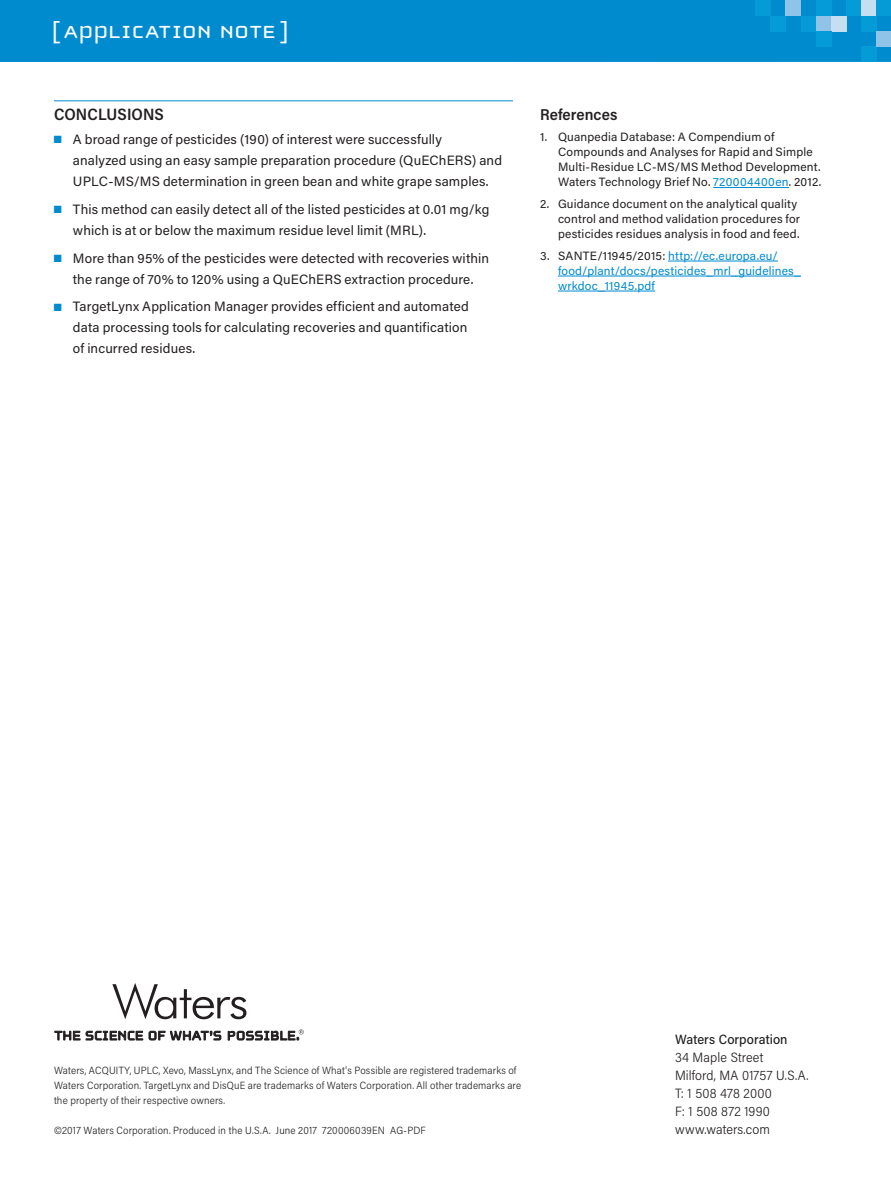
<style>
.page{position:relative;width:891px;height:1188px;background:#fff}
.page>*{position:absolute;margin:0;border:0;box-sizing:border-box;transform-origin:0 0}
.t1{font:25.5px "Cholla Unicase";letter-spacing:.01em;color:#fff;scale:1.1 1}
.t2{font:600 16.5px "Acumin Pro Semi Cond";letter-spacing:.005em;color:#231f20}
.t3{font:600 15.75px "Acumin Pro Semi Cond";letter-spacing:.005em;color:#231f20}
.t4{font:13.5px/21px "Acumin Pro";letter-spacing:.01em;color:#231f20}
.t5{font:300 13.5px/18px "Acumin Pro Semi Cond";letter-spacing:.01em;color:#231f20}
.t6{font:500 13.5px "Acumin Pro Semi Cond";letter-spacing:.005em;color:#231f20}
.t7{font:12px/15px "Acumin Pro";letter-spacing:.015em;color:#231f20}
.t8{font:12px/15px "Acumin Pro";letter-spacing:.015em;color:#008bcf}
.t9{font:300 10.5px/15px "Acumin Pro Semi Cond";letter-spacing:.015em;color:#231f20}
.s1{color:#008bcf}
.s2{color:#231f20}
</style>
<div class="page">
<div style="left:0;top:0;width:891px;height:62px;background:#008bcf"></div>
<div style="left:755px;top:0;width:15px;height:16px;background:#059bd7"></div>
<div style="left:861px;top:47px;width:15px;height:15px;background:#059bd7"></div>
<div style="left:770px;top:16px;width:16px;height:15px;background:#059bd7"></div>
<div style="left:786px;top:0;width:15px;height:16px;background:#90c3e8"></div>
<div style="left:801px;top:16px;width:15px;height:15px;background:#059bd7"></div>
<div style="left:816px;top:16px;width:16px;height:15px;background:#90c3e8"></div>
<div style="left:832px;top:16px;width:15px;height:15px;background:#c5def2"></div>
<div style="left:816px;top:0;width:16px;height:16px;background:#059bd7"></div>
<div style="left:816px;top:31px;width:16px;height:16px;background:#059bd7"></div>
<div style="left:861px;top:0;width:15px;height:16px;background:#c5def2"></div>
<div style="left:847px;top:0;width:14px;height:16px;background:#059bd7"></div>
<div style="left:876px;top:0;width:15px;height:16px;background:#059bd7"></div>
<div style="left:861px;top:16px;width:15px;height:15px;background:#059bd7"></div>
<div style="left:876px;top:31px;width:15px;height:16px;background:#90c3e8"></div>
<svg style="left:55px;top:1031px;width:88px;height:9px"></svg>
<svg style="left:149px;top:1030px;width:72px;height:10px"></svg>
<svg style="left:228px;top:1029px;width:76px;height:11px"></svg>
<svg style="left:112px;top:983px;width:134px;height:36px"></svg>
<hr style="left:54px;top:100px;width:459px;height:1px;background:#008bcf">
<hr style="left:713px;top:187px;width:76px;height:1px;background:#008bcf">
<hr style="left:668px;top:261px;width:110px;height:1px;background:#008bcf">
<hr style="left:558px;top:276px;width:243px;height:1px;background:#008bcf">
<hr style="left:558px;top:291px;width:97px;height:1px;background:#008bcf">
<h1 class="t1" style="left:52px;top:19px;width:217px">[ APPLICATION NOTE ]</h1>
<p class="t2" style="left:54px;top:103px;width:111px">CONCLUSIONS</p>
<p class="t4" style="left:73px;top:128px;width:431px;text-indent:-19px"><span class="s1">■</span> A broad range of pesticides (190) of interest were successfully<br>analyzed using an easy sample preparation procedure (QuEChERS) and<br>UPLC-MS/MS determination in green bean and white grape samples.</p>
<p class="t4" style="left:73px;top:198px;width:418px;text-indent:-19px"><span class="s1">■</span> This method can easily detect all of the listed pesticides at 0.01 mg/kg which is at or below the maximum residue level limit (MRL).</p>
<p class="t4" style="left:54px;top:247px;width:437px;text-align:center"><span class="s1">■</span> More than 95% of the pesticides were detected with recoveries within the range of 70% to 120% using a QuEChERS extraction procedure.</p>
<p class="t4" style="left:73px;top:296px;width:397px;text-align:justify;text-indent:-19px"><span class="s1">■</span> TargetLynx Application Manager provides efficient and automated data processing tools for calculating recoveries and quantification of incurred residues.</p>
<p class="t3" style="left:540px;top:103px;width:79px">References</p>
<p class="t7" style="left:558px;top:129px;width:265px;text-indent:-18px">1. Quanpedia Database: A Compendium of Compounds and Analyses for Rapid and Simple Multi-Residue LC-MS/MS Method Development.<br>Waters Technology Brief No. <span class="s1">720004400en</span>. 2012.</p>
<p class="t7" style="left:558px;top:196px;width:244px;text-indent:-18px">2. Guidance document on the analytical quality control and method validation procedures for pesticides residues analysis in food and feed.</p>
<p class="t8" style="left:558px;top:248px;width:244px;text-indent:-18px"><span class="s2">3. SANTE/11945/2015:</span> http://ec.europa.eu/ food/plant/docs/pesticides_mrl_guidelines_ wrkdoc_11945.pdf</p>
<p class="t9" style="left:54px;top:1062px;width:469px">Waters, ACQUITY, UPLC, Xevo, MassLynx, and The Science of What's Possible are registered trademarks of<br>Waters Corporation. TargetLynx and DisQuE are trademarks of Waters Corporation. All other trademarks are the property of their respective owners.</p>
<p class="t9" style="left:54px;top:1122px;width:373px">©2017 Waters Corporation. Produced in the U.S.A. June 2017 720006039EN AG-PDF</p>
<p class="t6" style="left:675px;top:1030px;width:114px">Waters Corporation</p>
<p class="t5" style="left:675px;top:1048px;width:135px">34 Maple Street<br>Milford, MA 01757 U.S.A.<br>T: 1 508 478 2000<br>F: 1 508 872 1990 www.waters.com</p>
</div>
